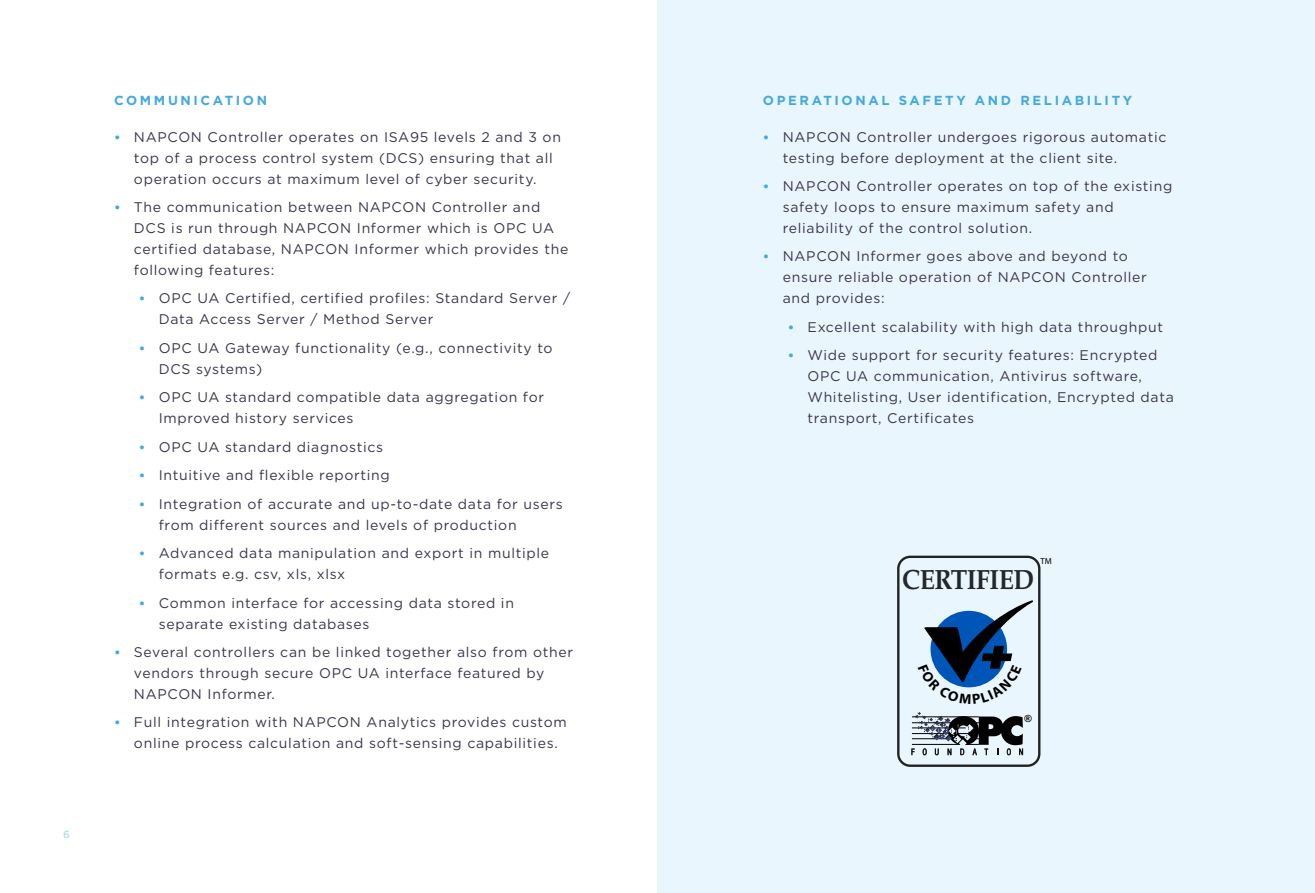
<style>
.page{position:relative;width:1315px;height:893px;background:#fff}
.page>*{position:absolute;margin:0;border:0;box-sizing:border-box;transform-origin:0 0}
.t1{font:700 27.82px "Palatino";letter-spacing:-.015em;color:#24272a;scale:.89 1}
.t2{font:14px/21px "Gotham";letter-spacing:.05em;color:#3c344c}
.t3{font:700 13.12px "Gotham";letter-spacing:.2em;color:#42aae0}
.t4{font:500 10.5px "Gotham";color:#b2dff0}
.t5{font:900 9.97px "Arial";color:#13110c}
.t6{font:8.75px "Myriad";color:#000}
.s1{font-weight:700;font-size:13.12px;color:#42aae0}
</style>
<div class="page">
<div style="left:657px;top:0;width:658px;height:893px;background:#eaf6fe"></div>
<svg style="left:911px;top:712px;width:112px;height:43px"></svg>
<div style="left:897px;top:556px;width:143px;height:211px;border:2px solid #212322;border-radius:12px"></div>
<svg style="left:924px;top:600px;width:109px;height:88px"></svg>
<p class="t4" style="left:63px;top:828px;width:8px">6</p>
<p class="t3" style="left:114px;top:91px;width:154px">COMMUNICATION</p>
<p class="t2" style="left:134px;top:126px;width:428px;text-indent:-20px"><span class="s1">•</span> NAPCON Controller operates on ISA95 levels 2 and 3 on top of a process control system (DCS) ensuring that all operation occurs at maximum level of cyber security.</p>
<p class="t2" style="left:134px;top:196px;width:436px;text-indent:-20px"><span class="s1">•</span> The communication between NAPCON Controller and DCS is run through NAPCON Informer which is OPC UA certified database, NAPCON Informer which provides the following features:</p>
<p class="t2" style="left:159px;top:288px;width:413px;text-indent:-20px"><span class="s1">•</span> OPC UA Certified, certified profiles: Standard Server /<br>Data Access Server / Method Server</p>
<p class="t2" style="left:159px;top:337px;width:395px;text-indent:-20px"><span class="s1">•</span> OPC UA Gateway functionality (e.g., connectivity to<br>DCS systems)</p>
<p class="t2" style="left:159px;top:387px;width:387px;text-indent:-20px"><span class="s1">•</span> OPC UA standard compatible data aggregation for<br>Improved history services</p>
<p class="t2" style="left:139px;top:436px;width:246px"><span class="s1">•</span> OPC UA standard diagnostics</p>
<p class="t2" style="left:139px;top:464px;width:252px"><span class="s1">•</span> Intuitive and flexible reporting</p>
<p class="t2" style="left:159px;top:493px;width:405px;text-indent:-20px"><span class="s1">•</span> Integration of accurate and up-to-date data for users from different sources and levels of production</p>
<p class="t2" style="left:159px;top:542px;width:392px;text-indent:-20px"><span class="s1">•</span> Advanced data manipulation and export in multiple formats e.g. csv, xls, xlsx</p>
<p class="t2" style="left:159px;top:592px;width:357px;text-indent:-20px"><span class="s1">•</span> Common interface for accessing data stored in separate existing databases</p>
<p class="t2" style="left:134px;top:641px;width:441px;text-indent:-20px"><span class="s1">•</span> Several controllers can be linked together also from other vendors through secure OPC UA interface featured by<br>NAPCON Informer.</p>
<p class="t2" style="left:134px;top:712px;width:434px;text-indent:-20px"><span class="s1">•</span> Full integration with NAPCON Analytics provides custom online process calculation and soft-sensing capabilities.</p>
<p class="t3" style="left:763px;top:91px;width:371px">OPERATIONAL SAFETY AND RELIABILITY</p>
<p class="t2" style="left:783px;top:126px;width:385px;text-indent:-20px"><span class="s1">•</span> NAPCON Controller undergoes rigorous automatic testing before deployment at the client site.</p>
<p class="t2" style="left:783px;top:175px;width:391px;text-indent:-20px"><span class="s1">•</span> NAPCON Controller operates on top of the existing safety loops to ensure maximum safety and reliability of the control solution.</p>
<p class="t2" style="left:783px;top:246px;width:366px;text-indent:-20px"><span class="s1">•</span> NAPCON Informer goes above and beyond to ensure reliable operation of NAPCON Controller and provides:</p>
<p class="t2" style="left:788px;top:316px;width:377px"><span class="s1">•</span> Excellent scalability with high data throughput</p>
<p class="t2" style="left:807px;top:345px;width:368px;text-indent:-20px"><span class="s1">•</span> Wide support for security features: Encrypted OPC UA communication, Antivirus software, Whitelisting, User identification, Encrypted data transport, Certificates</p>
<p class="t6" style="left:1040px;top:557px;width:13px">TM</p>
<h1 class="t1" style="left:902px;top:563px;width:150px">CERTIFIED</h1>
<p class="t5" style="left:1024px;top:713px;width:9px">®</p>
</div>
